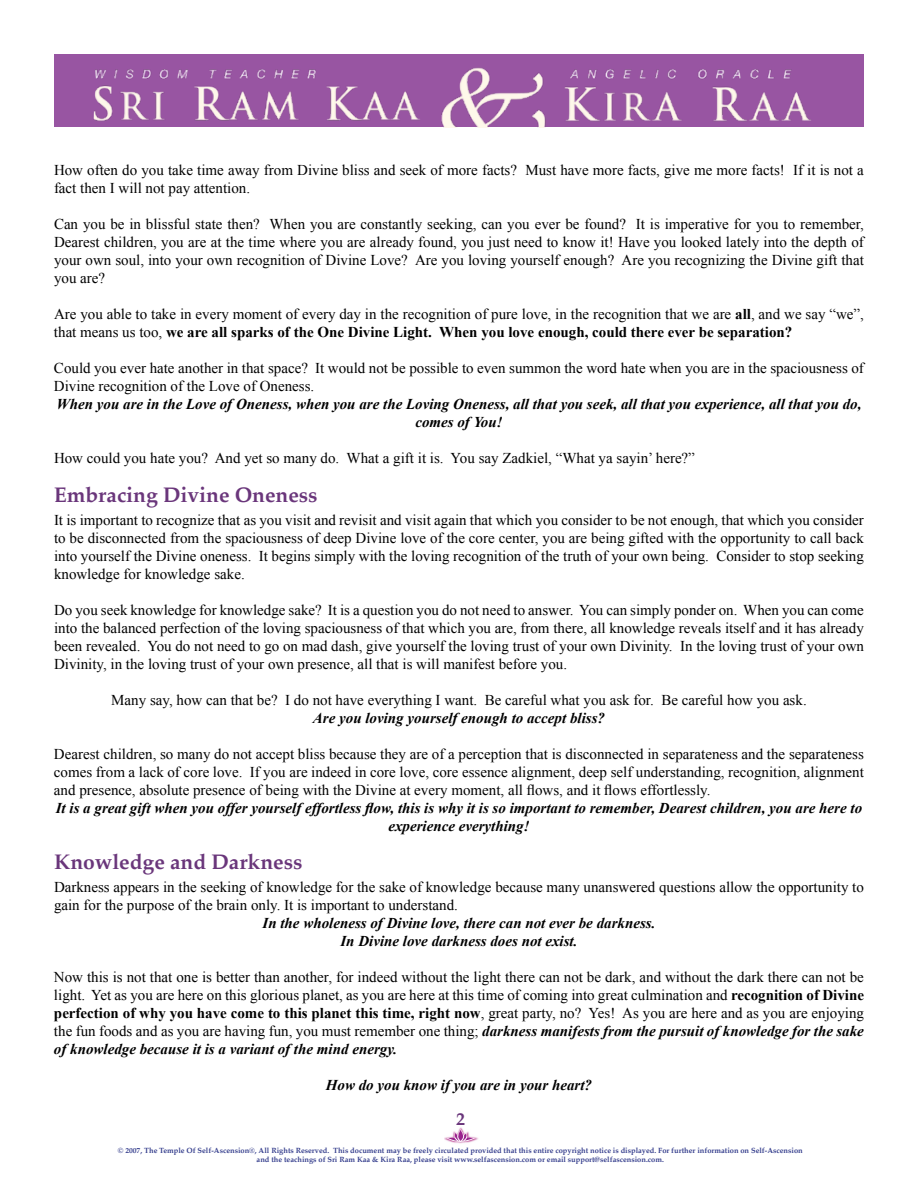
<style>
.page{position:relative;width:918px;height:1188px;background:#fff}
.page>*{position:absolute;margin:0;border:0;box-sizing:border-box;transform-origin:0 0}
.t1{font:700 21px "Palatino";color:#6a367b}
.t2{font:700 18px "Palatino";color:#6a367b}
.t3{font:15px/18px "Times New Roman";color:#000;text-align:justify}
.t4{font:italic 700 15px/18px "Times New Roman";color:#000;text-align:center}
.t5{font:700 7.5px/9px "Palatino";color:#37408e;text-align:center}
.s1{font-weight:700}
.s2{font-weight:700;font-style:italic}
</style>
<div class="page">
<div style="left:54px;top:54px;width:810px;height:10px;background:#9855a2"></div>
<img style="left:54px;top:64px;width:810px;height:63px">
<img style="left:445px;top:1127px;width:34px;height:17px">
<svg style="left:446px;top:1129px;width:30px;height:13px"></svg>
<p class="t3" style="left:54px;top:163px;width:811px">How often do you take time away from Divine bliss and seek of more facts? Must have more facts, give me more facts! If it is not a fact then I will not pay attention.</p>
<p class="t3" style="left:54px;top:217px;width:811px">Can you be in blissful state then? When you are constantly seeking, can you ever be found? It is imperative for you to remember, Dearest children, you are at the time where you are already found, you just need to know it! Have you looked lately into the depth of your own soul, into your own recognition of Divine Love? Are you loving yourself enough? Are you recognizing the Divine gift that you are?</p>
<p class="t3" style="left:54px;top:307px;width:812px">Are you able to take in every moment of every day in the recognition of pure love, in the recognition that we are <span class="s1">all</span>, and we say “we”, that means us too, <span class="s1">we are all sparks of the One Divine Light. When you love enough, could there ever be separation?</span></p>
<p class="t3" style="left:54px;top:361px;width:811px">Could you ever hate another in that space? It would not be possible to even summon the word hate when you are in the spaciousness of<br>Divine recognition of the Love of Oneness.</p>
<p class="t4" style="left:56px;top:395px;width:807px">When you are in the Love of Oneness, when you are the Loving Oneness, all that you seek, all that you experience, all that you do, comes of You!</p>
<p class="t3" style="left:54px;top:451px;width:642px">How could you hate you? And yet so many do. What a gift it is. You say Zadkiel, “What ya sayin’ here?”</p>
<h1 class="t1" style="left:54px;top:487px;width:265px">Embracing Divine Oneness</h1>
<p class="t3" style="left:54px;top:512px;width:811px">It is important to recognize that as you visit and revisit and visit again that which you consider to be not enough, that which you consider to be disconnected from the spaciousness of deep Divine love of the core center, you are being gifted with the opportunity to call back into yourself the Divine oneness. It begins simply with the loving recognition of the truth of your own being. Consider to stop seeking knowledge for knowledge sake.</p>
<p class="t3" style="left:54px;top:602px;width:811px">Do you seek knowledge for knowledge sake? It is a question you do not need to answer. You can simply ponder on. When you can come into the balanced perfection of the loving spaciousness of that which you are, from there, all knowledge reveals itself and it has already been revealed. You do not need to go on mad dash, give yourself the loving trust of your own Divinity. In the loving trust of your own Divinity, in the loving trust of your own presence, all that is will manifest before you.</p>
<p class="t3" style="left:111px;top:692px;width:697px">Many say, how can that be? I do not have everything I want. Be careful what you ask for. Be careful how you ask.</p>
<p class="t4" style="left:313px;top:710px;width:294px">Are you loving yourself enough to accept bliss?</p>
<p class="t3" style="left:54px;top:746px;width:811px">Dearest children, so many do not accept bliss because they are of a perception that is disconnected in separateness and the separateness comes from a lack of core love. If you are indeed in core love, core essence alignment, deep self understanding, recognition, alignment and presence, absolute presence of being with the Divine at every moment, all flows, and it flows effortlessly.</p>
<p class="t4" style="left:56px;top:798px;width:808px">It is a great gift when you offer yourself effortless flow, this is why it is so important to remember, Dearest children, you are here to experience everything!</p>
<h1 class="t1" style="left:54px;top:854px;width:250px">Knowledge and Darkness</h1>
<p class="t3" style="left:54px;top:879px;width:811px">Darkness appears in the seeking of knowledge for the sake of knowledge because many unanswered questions allow the opportunity to gain for the purpose of the brain only. It is important to understand.</p>
<p class="t4" style="left:263px;top:915px;width:394px">In the wholeness of Divine love, there can not ever be darkness.<br>In Divine love darkness does not exist.</p>
<p class="t3" style="left:54px;top:969px;width:812px">Now this is not that one is better than another, for indeed without the light there can not be dark, and without the dark there can not be light. Yet as you are here on this glorious planet, as you are here at this time of coming into great culmination and <span class="s1">recognition of Divine perfection of why you have come to this planet this time, right now</span>, great party, no? Yes! As you are here and as you are enjoying the fun foods and as you are having fun, you must remember one thing; <span class="s2">darkness manifests from the pursuit of knowledge for the sake of knowledge because it is a variant of the mind energy.</span></p>
<p class="t4" style="left:326px;top:1077px;width:268px">How do you know if you are in your heart?</p>
<p class="t2" style="left:456px;top:1112px;width:10px">2</p>
<p class="t5" style="left:118px;top:1147px;width:686px">© 2007, The Temple Of Self-Ascension®, All Rights Reserved. This document may be freely circulated provided that this entire copyright notice is displayed. For further information on Self-Ascension and the teachings of Sri Ram Kaa &amp; Kira Raa, please visit www.selfascension.com or email support@selfascension.com.</p>
</div>
